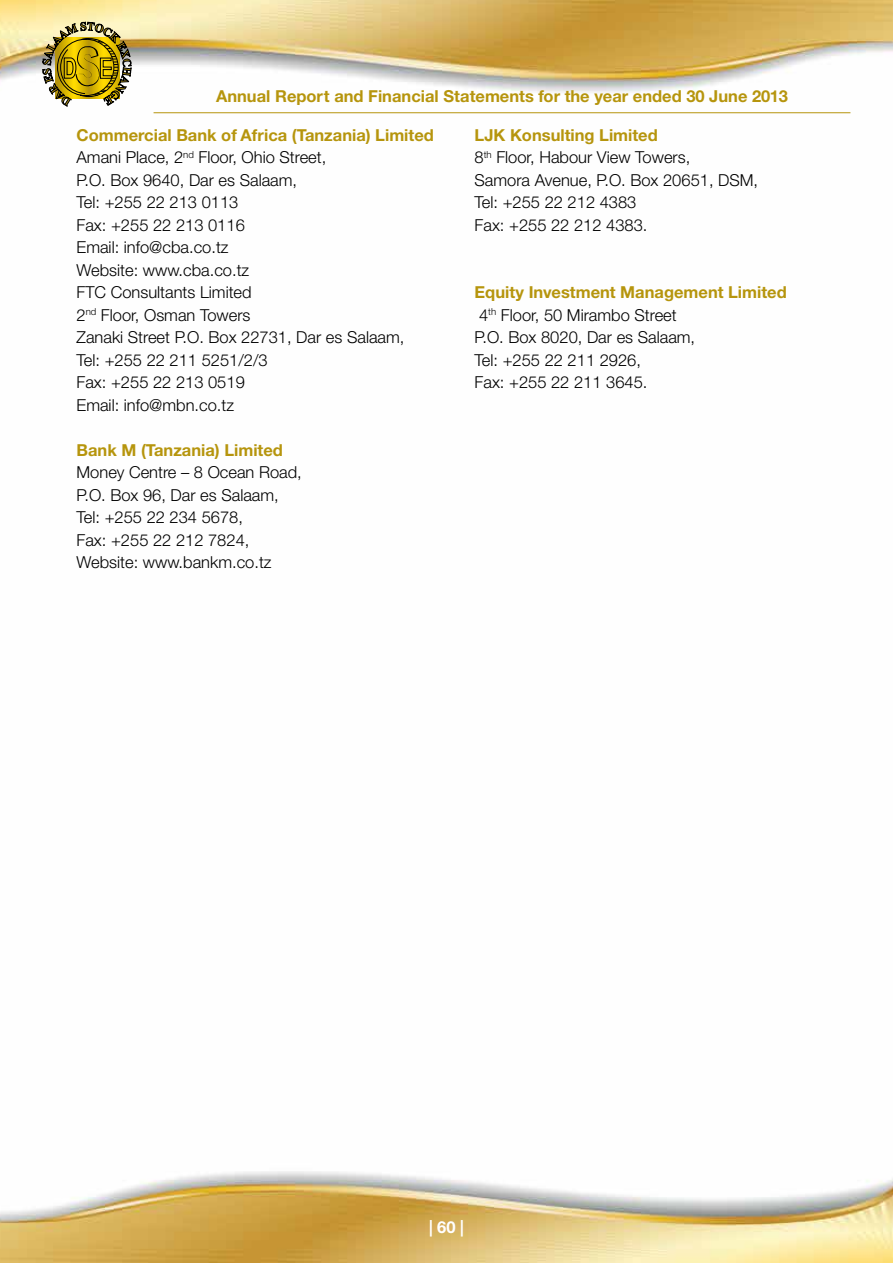
<style>
.page{position:relative;width:893px;height:1263px;background:#fff}
.page>*{position:absolute;margin:0;border:0;box-sizing:border-box;transform-origin:0 0}
.t1{font:300 16.5px/22.5px "Helvetica Neue CE";color:#000}
.t2{font:700 16.5px "Helvetica Neue CE";color:#b6950d}
.t3{font:700 16.5px "Helvetica Neue CE";color:#fff}
</style>
<div class="page">
<img style="left:0;top:0;width:893px;height:1263px">
<svg style="left:43px;top:22px;width:88px;height:84px;background:#b09f46"></svg>
<hr style="left:154px;top:112px;width:696px;height:1px;background:#b6950d">
<p class="t2" style="left:216px;top:86px;width:573px">Annual Report and Financial Statements for the year ended 30 June 2013</p>
<p class="t2" style="left:77px;top:125px;width:359px">Commercial Bank of Africa (Tanzania) Limited</p>
<p class="t2" style="left:475px;top:125px;width:185px">LJK Konsulting Limited</p>
<p class="t1" style="left:77px;top:146px;width:251px">Amani Place, 2<sup>nd</sup> Floor, Ohio Street,</p>
<p class="t1" style="left:475px;top:146px;width:217px">8<sup>th</sup> Floor, Habour View Towers,</p>
<p class="t1" style="left:77px;top:169px;width:222px">P.O. Box 9640, Dar es Salaam,</p>
<p class="t1" style="left:475px;top:169px;width:285px">Samora Avenue, P.O. Box 20651, DSM,</p>
<p class="t1" style="left:77px;top:191px;width:163px">Tel: +255 22 213 0113</p>
<p class="t1" style="left:475px;top:191px;width:163px">Tel: +255 22 212 4383</p>
<p class="t1" style="left:77px;top:214px;width:170px">Fax: +255 22 213 0116</p>
<p class="t1" style="left:475px;top:214px;width:174px">Fax: +255 22 212 4383.</p>
<p class="t1" style="left:77px;top:236px;width:177px">Email: info@cba.co.tz<br>Website: www.cba.co.tz<br>FTC Consultants Limited</p>
<p class="t2" style="left:475px;top:282px;width:314px">Equity Investment Management Limited</p>
<p class="t1" style="left:77px;top:304px;width:175px">2<sup>nd</sup> Floor, Osman Towers</p>
<p class="t1" style="left:479px;top:304px;width:199px">4<sup>th</sup> Floor, 50 Mirambo Street</p>
<p class="t1" style="left:77px;top:326px;width:329px">Zanaki Street P.O. Box 22731, Dar es Salaam,</p>
<p class="t1" style="left:475px;top:326px;width:222px">P.O. Box 8020, Dar es Salaam,</p>
<p class="t1" style="left:77px;top:349px;width:193px">Tel: +255 22 211 5251/2/3</p>
<p class="t1" style="left:475px;top:349px;width:168px">Tel: +255 22 211 2926,</p>
<p class="t1" style="left:77px;top:371px;width:170px">Fax: +255 22 213 0519</p>
<p class="t1" style="left:475px;top:371px;width:174px">Fax: +255 22 211 3645.</p>
<p class="t1" style="left:77px;top:394px;width:159px">Email: info@mbn.co.tz</p>
<p class="t2" style="left:77px;top:440px;width:208px">Bank M (Tanzania) Limited</p>
<p class="t1" style="left:77px;top:461px;width:227px">Money Centre – 8 Ocean Road,<br>P.O. Box 96, Dar es Salaam,<br>Tel: +255 22 234 5678,<br>Fax: +255 22 212 7824,<br>Website: www.bankm.co.tz</p>
<p class="t3" style="left:429px;top:1217px;width:36px">| 60 |</p>
</div>
